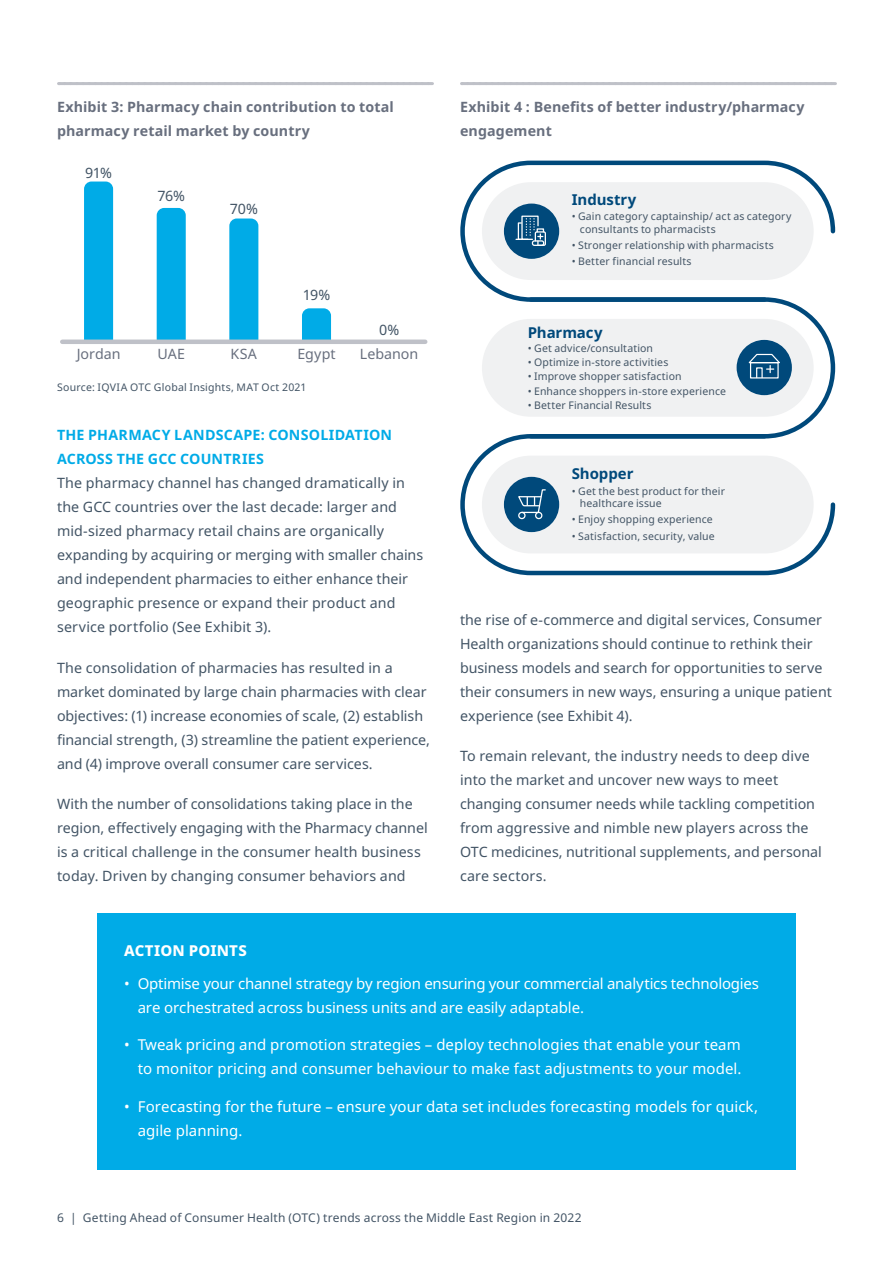
<style>
.page{position:relative;width:893px;height:1263px;background:#fff}
.page>*{position:absolute;margin:0;border:0;box-sizing:border-box;transform-origin:0 0}
.t1{font:15px/24px "Noto Sans";letter-spacing:.005em;color:#fff}
.t2{font:700 15px "Noto Sans";letter-spacing:-.005em;color:#00497b}
.t3{font:800 15px "Noto Sans";letter-spacing:.01em;color:#fff}
.t4{font:14.25px/24px "Noto Sans";letter-spacing:.005em;color:#425465}
.t5{font:700 14.25px/24px "Noto Sans";letter-spacing:.005em;color:#686f7e}
.t6{font:700 14.25px/24px "Noto Sans";letter-spacing:.015em;color:#00abe7}
.t7{font:14.25px "Noto Sans";color:#686f7e}
.t8{font:12px "Noto Sans";letter-spacing:.015em;color:#425465}
.t9{font:10.5px/12.8px "Noto Sans";letter-spacing:.01em;color:#425465}
</style>
<div class="page">
<hr style="left:58px;top:82px;width:373px;height:3px;background:#bfc1c8">
<svg style="left:461px;top:82px;width:374px;height:3px"></svg>
<svg style="left:302px;top:308px;width:29px;height:32px"></svg>
<div style="left:229px;top:218px;width:29px;height:122px;background:#00abe7"></div>
<div style="left:157px;top:208px;width:29px;height:132px;background:#00abe7"></div>
<div style="left:84px;top:182px;width:29px;height:158px;background:#00abe7"></div>
<hr style="left:62px;top:340px;width:363px;height:4px;background:#bfc1c8">
<svg style="left:460px;top:160px;width:376px;height:142px"></svg>
<svg style="left:526px;top:295px;width:310px;height:137px"></svg>
<svg style="left:460px;top:432px;width:376px;height:144px"></svg>
<div style="left:482px;top:182px;width:332px;height:98px;background:#f0f1f2;border-radius:49px"></div>
<div style="left:482px;top:319px;width:332px;height:98px;background:#f0f1f2;border-radius:49px"></div>
<div style="left:482px;top:456px;width:332px;height:97px;background:#f0f1f2;border-radius:49px"></div>
<div style="left:504px;top:204px;width:55px;height:55px;background:#00497b;border-radius:50%"></div>
<div style="left:504px;top:477px;width:55px;height:55px;background:#00497b;border-radius:50%"></div>
<div style="left:737px;top:340px;width:55px;height:55px;background:#00497b;border-radius:50%"></div>
<svg style="left:516px;top:215px;width:30px;height:31px"></svg>
<svg style="left:748px;top:353px;width:32px;height:20px"></svg>
<div style="left:756px;top:367px;width:7px;height:11px;border:1px solid #fff"></div>
<svg style="left:518px;top:489px;width:28px;height:25px"></svg>
<div style="left:535px;top:512px;width:7px;height:7px;border:1px solid #fff;border-radius:50%"></div>
<div style="left:518px;top:512px;width:8px;height:7px;border:1px solid #fff;border-radius:50%"></div>
<div style="left:97px;top:913px;width:699px;height:257px;background:#00abe7"></div>
<p class="t5" style="left:57px;top:95px;width:338px">Exhibit 3: Pharmacy chain contribution to total pharmacy retail market by country</p>
<p class="t5" style="left:460px;top:95px;width:346px">Exhibit 4 : Benefits of better industry/pharmacy engagement</p>
<p class="t4" style="left:85px;top:161px;width:29px">91%</p>
<p class="t4" style="left:157px;top:184px;width:29px">76%</p>
<p class="t4" style="left:230px;top:197px;width:30px">70%</p>
<p class="t4" style="left:303px;top:283px;width:29px">19%</p>
<p class="t4" style="left:379px;top:318px;width:22px">0%</p>
<p class="t7" style="left:77px;top:344px;width:45px">Jordan</p>
<p class="t7" style="left:157px;top:344px;width:29px">UAE</p>
<p class="t7" style="left:231px;top:344px;width:28px">KSA</p>
<p class="t7" style="left:297px;top:344px;width:40px">Egypt</p>
<p class="t7" style="left:360px;top:344px;width:60px">Lebanon</p>
<p class="t9" style="left:57px;top:381px;width:251px">Source: IQVIA OTC Global Insights, MAT Oct 2021</p>
<p class="t6" style="left:57px;top:424px;width:337px">THE PHARMACY LANDSCAPE: CONSOLIDATION<br>ACROSS THE GCC COUNTRIES</p>
<p class="t4" style="left:57px;top:472px;width:368px">The pharmacy channel has changed dramatically in the GCC countries over the last decade: larger and mid-sized pharmacy retail chains are organically expanding by acquiring or merging with smaller chains and independent pharmacies to either enhance their geographic presence or expand their product and service portfolio (See Exhibit 3).</p>
<p class="t4" style="left:57px;top:656px;width:374px">The consolidation of pharmacies has resulted in a market dominated by large chain pharmacies with clear objectives: (1) increase economies of scale, (2) establish financial strength, (3) streamline the patient experience, and (4) improve overall consumer care services.</p>
<p class="t4" style="left:57px;top:792px;width:372px">With the number of consolidations taking place in the region, effectively engaging with the Pharmacy channel is a critical challenge in the consumer health business today. Driven by changing consumer behaviors and</p>
<p class="t2" style="left:572px;top:189px;width:66px">Industry</p>
<p class="t9" style="left:580px;top:210px;width:213px;text-indent:-8px">• Gain category captainship/ act as category consultants to pharmacists</p>
<p class="t9" style="left:572px;top:239px;width:204px">• Stronger relationship with pharmacists</p>
<p class="t9" style="left:572px;top:255px;width:121px">• Better financial results</p>
<p class="t2" style="left:528px;top:321px;width:76px">Pharmacy</p>
<p class="t9" style="left:528px;top:342px;width:127px">• Get advice/consultation</p>
<p class="t9" style="left:528px;top:356px;width:142px">• Optimize in-store activities</p>
<p class="t9" style="left:528px;top:370px;width:155px">• Improve shopper satisfaction</p>
<p class="t9" style="left:528px;top:385px;width:200px">• Enhance shoppers in-store experience</p>
<p class="t9" style="left:528px;top:399px;width:125px">• Better Financial Results</p>
<p class="t2" style="left:572px;top:463px;width:63px">Shopper</p>
<p class="t9" style="left:580px;top:485px;width:147px;text-indent:-8px">• Get the best product for their healthcare issue</p>
<p class="t9" style="left:572px;top:513px;width:143px">• Enjoy shopping experience</p>
<p class="t9" style="left:572px;top:530px;width:145px">• Satisfaction, security, value</p>
<p class="t4" style="left:460px;top:608px;width:373px">the rise of e-commerce and digital services, Consumer Health organizations should continue to rethink their business models and search for opportunities to serve their consumers in new ways, ensuring a unique patient experience (see Exhibit 4).</p>
<p class="t4" style="left:460px;top:744px;width:363px">To remain relevant, the industry needs to deep dive into the market and uncover new ways to meet changing consumer needs while tackling competition from aggressive and nimble new players across the OTC medicines, nutritional supplements, and personal care sectors.</p>
<p class="t3" style="left:124px;top:940px;width:124px">ACTION POINTS</p>
<p class="t1" style="left:138px;top:972px;width:623px;text-indent:-14px">• Optimise your channel strategy by region ensuring your commercial analytics technologies are orchestrated across business units and are easily adaptable.</p>
<p class="t1" style="left:124px;top:1033px;width:619px;text-align:right">• Tweak pricing and promotion strategies – deploy technologies that enable your team to monitor pricing and consumer behaviour to make fast adjustments to your model.</p>
<p class="t1" style="left:138px;top:1095px;width:622px;text-indent:-14px">• Forecasting for the future – ensure your data set includes forecasting models for quick, agile planning.</p>
<p class="t8" style="left:57px;top:1209px;width:526px">6 | Getting Ahead of Consumer Health (OTC) trends across the Middle East Region in 2022</p>
</div>
